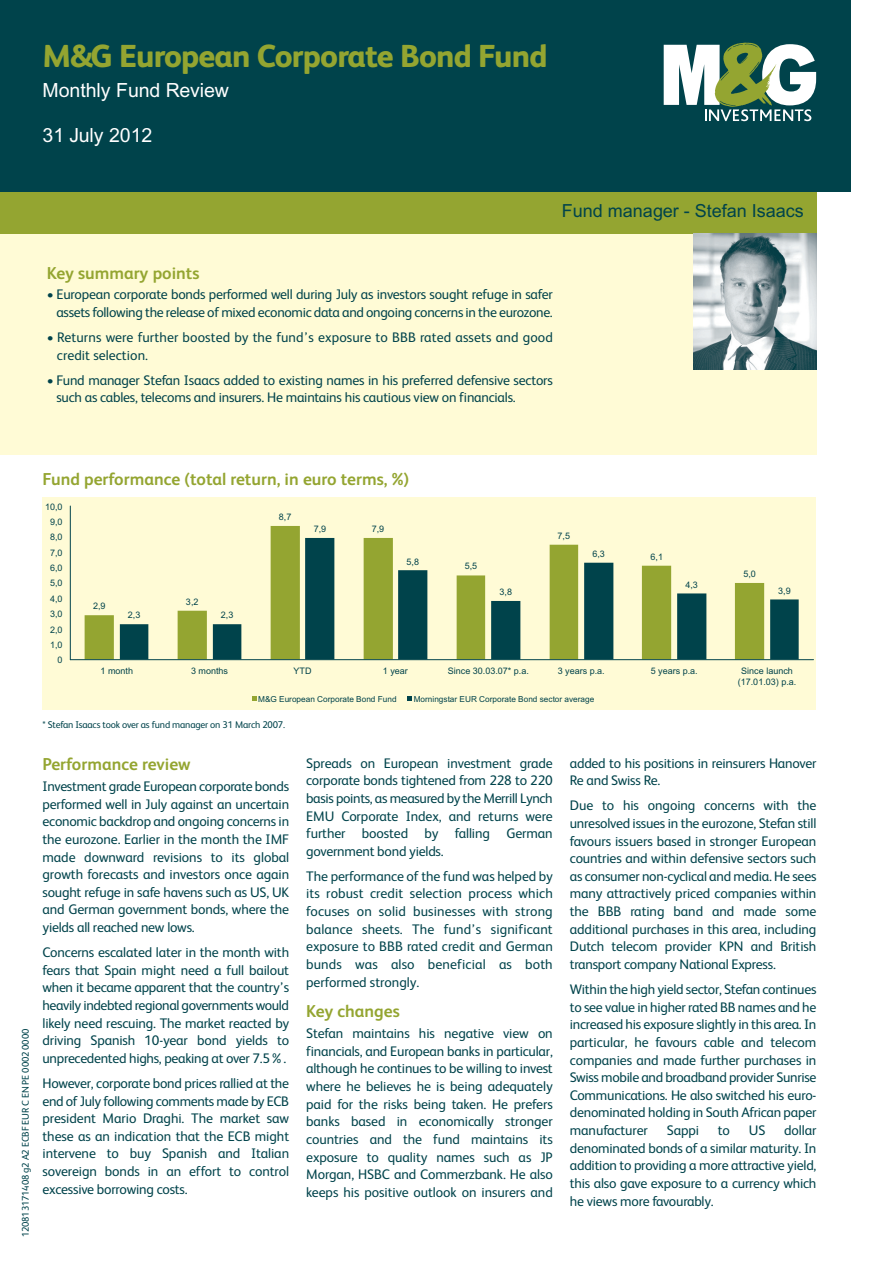
<style>
.page{position:relative;width:893px;height:1263px;background:#fff}
.page>*{position:absolute;margin:0;border:0;box-sizing:border-box;transform-origin:0 0}
.t1{font:800 31.8px "FS Albert";letter-spacing:-.025em;color:#94a531}
.t2{font:19.5px "Arial";color:#fff}
.t3{font:18px "Arial";color:#00434b}
.t4{font:700 17.25px "FS Albert";color:#94a531}
.t5{font:13.8px/17.7px "FS Albert";letter-spacing:-.015em;color:#00434b;text-align:justify}
.t6{font:13.8px/17.7px "FS Albert";letter-spacing:.01em;color:#00434b}
.t7{font:9.75px "FS Albert";letter-spacing:-.015em;color:#00434b}
.t8{font:9px/10.5px "Arial";color:#00434b;text-align:center}
.t9{font:8.25px "Arial";color:#00434b}
</style>
<div class="page">
<div style="left:0;top:234px;width:816px;height:221px;background:#fffbd6"></div>
<div style="left:0;top:191px;width:816px;height:43px;background:#94a531"></div>
<div style="left:0;top:0;width:850px;height:191px;background:#00434b"></div>
<img style="left:693px;top:234px;width:123px;height:136px">
<div style="left:43px;top:497px;width:773px;height:213px;background:#fffbd6"></div>
<svg style="left:85px;top:526px;width:249px;height:133px"></svg>
<svg style="left:120px;top:538px;width:679px;height:121px"></svg>
<hr style="left:70px;top:506px;width:1px;height:154px;background:#00434b">
<hr style="left:70px;top:659px;width:743px;height:1px;background:#00434b">
<svg style="left:252px;top:696px;width:4px;height:4px"></svg>
<svg style="left:408px;top:696px;width:4px;height:4px"></svg>
<svg style="left:664px;top:43px;width:152px;height:78px"></svg>
<h1 class="t1" style="left:43px;top:45px;width:507px">M&amp;G European Corporate Bond Fund</h1>
<h2 class="t2" style="left:43px;top:83px;width:188px">Monthly Fund Review</h2>
<h2 class="t2" style="left:43px;top:128px;width:111px">31 July 2012</h2>
<h3 class="t3" style="left:562px;top:204px;width:243px">Fund manager - Stefan Isaacs</h3>
<p class="t4" style="left:47px;top:267px;width:154px">Key summary points</p>
<p class="t5" style="left:47px;top:287px;width:508px;text-align:right">• European corporate bonds performed well during July as investors sought refuge in safer assets following the release of mixed economic data and ongoing concerns in the eurozone.</p>
<p class="t6" style="left:57px;top:330px;width:497px;text-indent:-10px">• Returns were further boosted by the fund’s exposure to BBB rated assets and good credit selection.</p>
<p class="t5" style="left:56px;top:373px;width:498px;text-indent:-10px">• Fund manager Stefan Isaacs added to existing names in his preferred defensive sectors such as cables, telecoms and insurers. He maintains his cautious view on financials.</p>
<p class="t7" style="left:22px;top:1237px;width:210px;rotate:-90deg">120813171408 g2 A2 ECBF EUR C EN PE 0002 0000</p>
<p class="t4" style="left:43px;top:473px;width:368px">Fund performance (total return, in euro terms, %)</p>
<p class="t8" style="left:45px;top:501px;width:19px">10,0</p>
<p class="t8" style="left:50px;top:517px;width:14px">9,0</p>
<p class="t8" style="left:50px;top:532px;width:14px">8,0</p>
<p class="t8" style="left:50px;top:547px;width:14px">7,0</p>
<p class="t8" style="left:50px;top:563px;width:14px">6,0</p>
<p class="t8" style="left:50px;top:578px;width:14px">5,0</p>
<p class="t8" style="left:50px;top:593px;width:14px">4,0</p>
<p class="t8" style="left:50px;top:609px;width:14px">3,0</p>
<p class="t8" style="left:50px;top:624px;width:14px">2,0</p>
<p class="t8" style="left:50px;top:639px;width:14px">1,0</p>
<p class="t8" style="left:58px;top:655px;width:7px">0</p>
<p class="t8" style="left:93px;top:601px;width:14px">2,9</p>
<p class="t8" style="left:186px;top:596px;width:14px">3,2</p>
<p class="t8" style="left:128px;top:610px;width:14px">2,3</p>
<p class="t8" style="left:221px;top:610px;width:14px">2,3</p>
<p class="t8" style="left:279px;top:512px;width:14px">8,7</p>
<p class="t8" style="left:314px;top:524px;width:14px">7,9</p>
<p class="t8" style="left:372px;top:524px;width:14px">7,9</p>
<p class="t8" style="left:407px;top:556px;width:14px">5,8</p>
<p class="t8" style="left:465px;top:561px;width:14px">5,5</p>
<p class="t8" style="left:499px;top:587px;width:14px">3,8</p>
<p class="t8" style="left:558px;top:530px;width:14px">7,5</p>
<p class="t8" style="left:592px;top:549px;width:14px">6,3</p>
<p class="t8" style="left:650px;top:552px;width:14px">6,1</p>
<p class="t8" style="left:685px;top:579px;width:14px">4,3</p>
<p class="t8" style="left:743px;top:568px;width:14px">5,0</p>
<p class="t8" style="left:778px;top:585px;width:14px">3,9</p>
<p class="t8" style="left:100px;top:666px;width:34px">1 month</p>
<p class="t8" style="left:191px;top:666px;width:39px">3 months</p>
<p class="t8" style="left:294px;top:666px;width:19px">YTD</p>
<p class="t8" style="left:383px;top:666px;width:27px">1 year</p>
<p class="t8" style="left:448px;top:666px;width:83px">Since 30.03.07* p.a.</p>
<p class="t8" style="left:558px;top:666px;width:49px">3 years p.a.</p>
<p class="t8" style="left:651px;top:666px;width:49px">5 years p.a.</p>
<p class="t8" style="left:738px;top:666px;width:60px">Since launch (17.01.03) p.a.</p>
<p class="t9" style="left:258px;top:694px;width:140px">M&amp;G European Corporate Bond Fund</p>
<p class="t9" style="left:414px;top:694px;width:182px">Morningstar EUR Corporate Bond sector average</p>
<p class="t7" style="left:43px;top:721px;width:244px">* Stefan Isaacs took over as fund manager on 31 March 2007.</p>
<p class="t4" style="left:43px;top:758px;width:150px">Performance review</p>
<p class="t5" style="left:43px;top:779px;width:248px">Investment grade European corporate bonds performed well in July against an uncertain economic backdrop and ongoing concerns in the eurozone. Earlier in the month the IMF made downward revisions to its global growth forecasts and investors once again sought refuge in safe havens such as US, UK and German government bonds, where the yields all reached new lows.</p>
<p class="t5" style="left:43px;top:945px;width:248px">Concerns escalated later in the month with fears that Spain might need a full bailout when it became apparent that the country’s heavily indebted regional governments would likely need rescuing. The market reacted by driving Spanish 10-year bond yields to unprecedented highs, peaking at over 7.5%.</p>
<p class="t5" style="left:43px;top:1076px;width:248px">However, corporate bond prices rallied at the end of July following comments made by ECB president Mario Draghi. The market saw these as an indication that the ECB might intervene to buy Spanish and Italian sovereign bonds in an effort to control excessive borrowing costs.</p>
<p class="t5" style="left:306px;top:755px;width:248px">Spreads on European investment grade corporate bonds tightened from 228 to 220 basis points, as measured by the Merrill Lynch EMU Corporate Index, and returns were further boosted by falling German government bond yields.</p>
<p class="t5" style="left:306px;top:869px;width:248px">The performance of the fund was helped by its robust credit selection process which focuses on solid businesses with strong balance sheets. The fund’s significant exposure to BBB rated credit and German bunds was also beneficial as both performed strongly.</p>
<p class="t4" style="left:306px;top:1005px;width:95px">Key changes</p>
<p class="t5" style="left:306px;top:1026px;width:248px">Stefan maintains his negative view on financials, and European banks in particular, although he continues to be willing to invest where he believes he is being adequately paid for the risks being taken. He prefers banks based in economically stronger countries and the fund maintains its exposure to quality names such as JP Morgan, HSBC and Commerzbank. He also keeps his positive outlook on insurers and</p>
<p class="t5" style="left:570px;top:755px;width:248px">added to his positions in reinsurers Hanover<br>Re and Swiss Re.</p>
<p class="t5" style="left:570px;top:798px;width:248px">Due to his ongoing concerns with the unresolved issues in the eurozone, Stefan still favours issuers based in stronger European countries and within defensive sectors such as consumer non-cyclical and media. He sees many attractively priced companies within the BBB rating band and made some additional purchases in this area, including Dutch telecom provider KPN and British transport company National Express.</p>
<p class="t5" style="left:570px;top:982px;width:248px">Within the high yield sector, Stefan continues to see value in higher rated BB names and he increased his exposure slightly in this area. In particular, he favours cable and telecom companies and made further purchases in Swiss mobile and broadband provider Sunrise Communications. He also switched his euro&shy;denominated holding in South African paper manufacturer</p>
<p class="t5" style="left:570px;top:1123px;width:248px;text-indent:214px">dollar denominated bonds of a similar maturity. In addition to providing a more attractive yield, this also gave exposure to a currency which he views more favourably.</p>
<p class="t5" style="left:667px;top:1123px;width:34px">Sappi</p>
<p class="t5" style="left:718px;top:1123px;width:14px">to</p>
<p class="t5" style="left:749px;top:1123px;width:18px">US</p>
</div>
